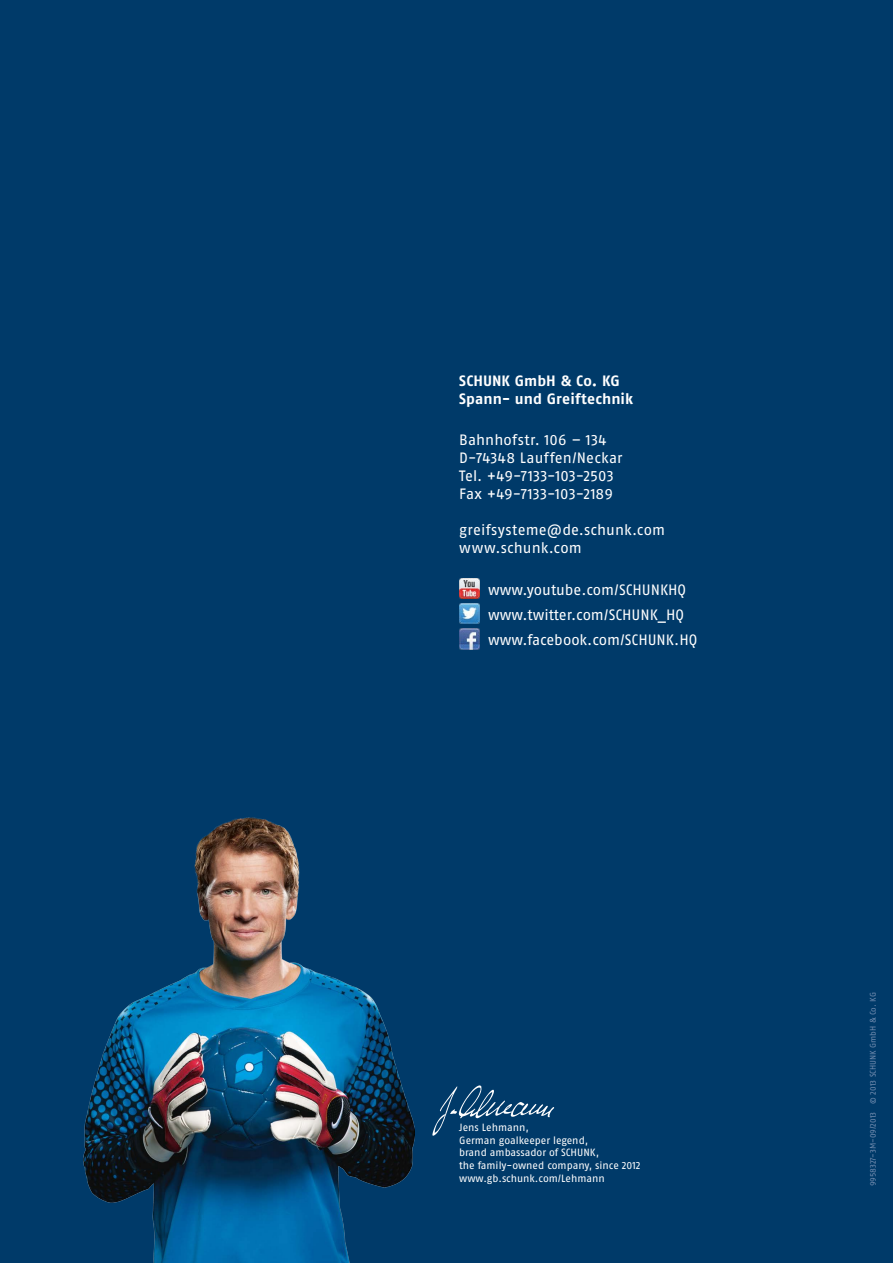
<style>
.page{position:relative;width:893px;height:1263px;background:#003a69}
.page>*{position:absolute;margin:0;border:0;box-sizing:border-box;transform-origin:0 0}
.t1{font:15px/18px "SCHUNK Fago Pro";color:#fff}
.t2{font:700 15px/18px "SCHUNK Fago Pro";letter-spacing:.005em;color:#fff}
.t3{font:10.5px/12.6px "SCHUNK Fago Pro";color:#fff}
.t4{font:8.25px "SCHUNK Fago Pro";color:#728caf}
</style>
<div class="page">
<img style="left:459px;top:578px;width:21px;height:20px">
<img style="left:459px;top:603px;width:21px;height:21px">
<img style="left:459px;top:629px;width:21px;height:20px">
<img style="left:83px;top:817px;width:332px;height:446px">
<img style="left:432px;top:1085px;width:123px;height:51px">
<p class="t2" style="left:459px;top:372px;width:175px">SCHUNK GmbH &amp; Co. KG<br>Spann- und Greiftechnik</p>
<p class="t1" style="left:459px;top:430px;width:165px">Bahnhofstr. 106 – 134<br>D-74348 Lauffen/Neckar<br>Tel. +49-7133-103-2503<br>Fax +49-7133-103-2189</p>
<p class="t1" style="left:459px;top:520px;width:207px">greifsysteme@de.schunk.com www.schunk.com</p>
<p class="t1" style="left:488px;top:577px;width:211px;line-height:25.2px">www.youtube.com/SCHUNKHQ www.twitter.com/SCHUNK_HQ www.facebook.com/SCHUNK.HQ</p>
<p class="t3" style="left:459px;top:1121px;width:183px">Jens Lehmann,<br>German goalkeeper legend,<br>brand ambassador of SCHUNK,<br>the family-owned company, since 2012 www.gb.schunk.com/Lehmann</p>
<p class="t4" style="left:868px;top:1186px;width:196px;rotate:-90deg">9958327-3M-09/2013 © 2013 SCHUNK GmbH &amp; Co. KG</p>
</div>
